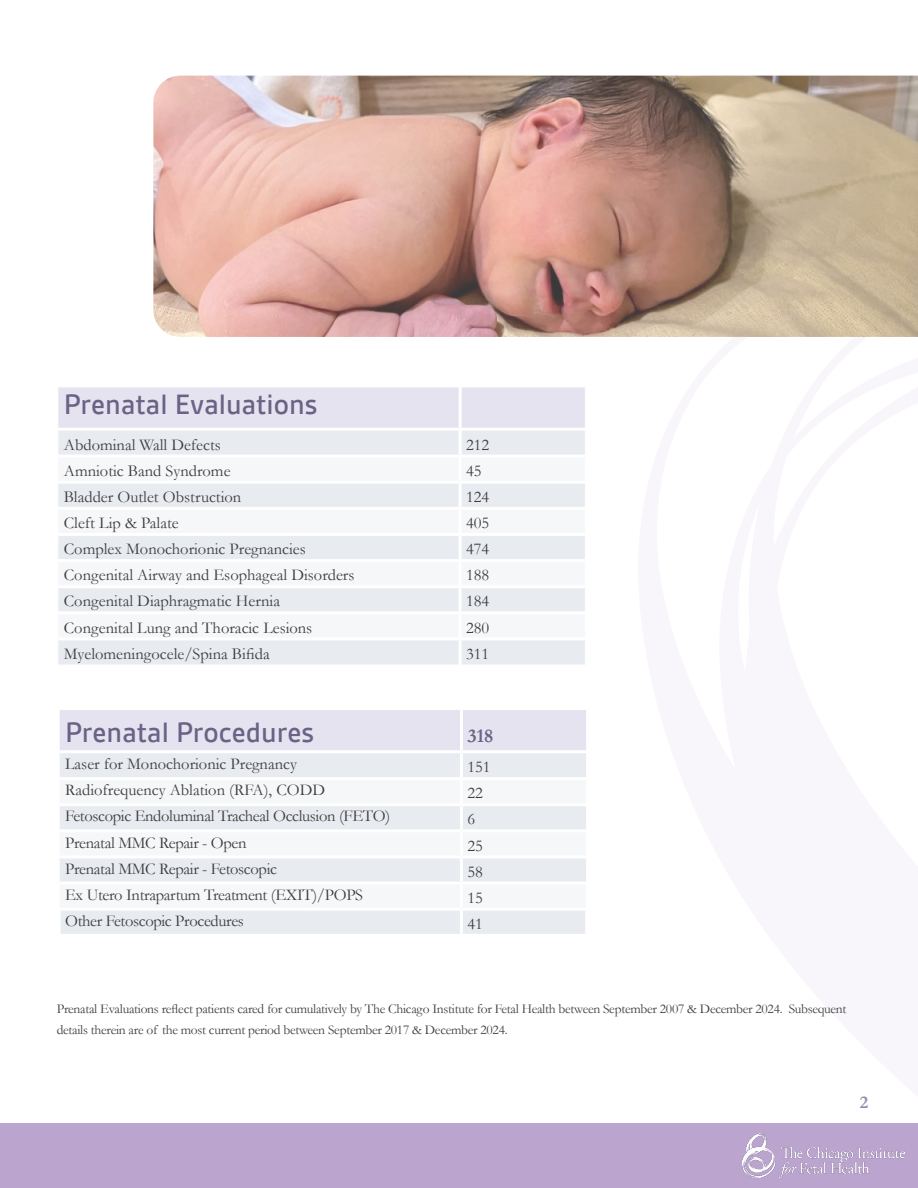
<style>
.page{position:relative;width:918px;height:1188px;background:#fff}
.page>*{position:absolute;margin:0;border:0;box-sizing:border-box;transform-origin:0 0}
.t1{font:500 27px "Gesta";color:#6b6286}
.t2{font:700 19.5px "Garamond";color:#6b6286}
.t3{font:700 18px "Garamond";color:#9a89ac}
.t4{font:16.5px "Garamond";color:#3e3e3f}
.t5{font:16.5px "Garamond";letter-spacing:-.02em;color:#3e3e3f}
.t6{font:13.5px/21px "Garamond";letter-spacing:-.02em;color:#3e3e3f}
</style>
<div class="page">
<img style="left:153px;top:76px;width:765px;height:261px">
<div style="left:0;top:1123px;width:918px;height:65px;background:#bba5cf"></div>
<img style="left:742px;top:1134px;width:162px;height:44px">
<svg style="left:58px;top:387px;width:527px;height:278px"></svg>
<div style="left:61px;top:911px;width:524px;height:23px;background:#e8ebf0"></div>
<svg style="left:60px;top:710px;width:526px;height:172px"></svg>
<hr style="left:460px;top:911px;width:3px;height:23px;background:#fff">
<p class="t1" style="left:64px;top:388px;width:255px">Prenatal Evaluations</p>
<p class="t4" style="left:64px;top:433px;width:159px">Abdominal Wall Defects</p>
<p class="t4" style="left:466px;top:433px;width:25px">212</p>
<p class="t4" style="left:64px;top:460px;width:168px">Amniotic Band Syndrome</p>
<p class="t4" style="left:466px;top:460px;width:17px">45</p>
<p class="t4" style="left:64px;top:486px;width:179px">Bladder Outlet Obstruction</p>
<p class="t4" style="left:466px;top:486px;width:25px">124</p>
<p class="t4" style="left:64px;top:512px;width:116px">Cleft Lip &amp; Palate</p>
<p class="t4" style="left:466px;top:512px;width:25px">405</p>
<p class="t4" style="left:64px;top:538px;width:243px">Complex Monochorionic Pregnancies</p>
<p class="t4" style="left:466px;top:538px;width:25px">474</p>
<p class="t4" style="left:64px;top:564px;width:292px">Congenital Airway and Esophageal Disorders</p>
<p class="t4" style="left:466px;top:564px;width:25px">188</p>
<p class="t4" style="left:64px;top:590px;width:218px">Congenital Diaphragmatic Hernia</p>
<p class="t4" style="left:466px;top:590px;width:25px">184</p>
<p class="t4" style="left:64px;top:616px;width:250px">Congenital Lung and Thoracic Lesions</p>
<p class="t4" style="left:466px;top:616px;width:25px">280</p>
<p class="t4" style="left:64px;top:642px;width:207px">Myelomeningocele/Spina Bifida</p>
<p class="t4" style="left:466px;top:642px;width:25px">311</p>
<p class="t1" style="left:65px;top:716px;width:251px">Prenatal Procedures</p>
<p class="t2" style="left:467px;top:723px;width:28px">318</p>
<p class="t4" style="left:65px;top:753px;width:233px">Laser for Monochorionic Pregnancy</p>
<p class="t4" style="left:467px;top:756px;width:25px">151</p>
<p class="t4" style="left:65px;top:779px;width:262px">Radiofrequency Ablation (RFA), CODD</p>
<p class="t4" style="left:467px;top:782px;width:17px">22</p>
<p class="t5" style="left:65px;top:805px;width:327px">Fetoscopic Endoluminal Tracheal Occlusion (FETO)</p>
<p class="t4" style="left:467px;top:808px;width:9px">6</p>
<p class="t5" style="left:65px;top:831px;width:183px">Prenatal MMC Repair - Open</p>
<p class="t4" style="left:467px;top:834px;width:17px">25</p>
<p class="t5" style="left:65px;top:857px;width:213px">Prenatal MMC Repair - Fetoscopic</p>
<p class="t4" style="left:467px;top:860px;width:17px">58</p>
<p class="t5" style="left:65px;top:884px;width:300px">Ex Utero Intrapartum Treatment (EXIT)/POPS</p>
<p class="t4" style="left:467px;top:887px;width:17px">15</p>
<p class="t5" style="left:65px;top:910px;width:180px">Other Fetoscopic Procedures</p>
<p class="t4" style="left:467px;top:913px;width:17px">41</p>
<p class="t6" style="left:57px;top:998px;width:791px">Prenatal Evaluations reflect patients cared for cumulatively by The Chicago Institute for Fetal Health between September 2007 &amp; December 2024. Subsequent details therein are of the most current period between September 2017 &amp; December 2024.</p>
<p class="t3" style="left:860px;top:1090px;width:10px">2</p>
</div>
